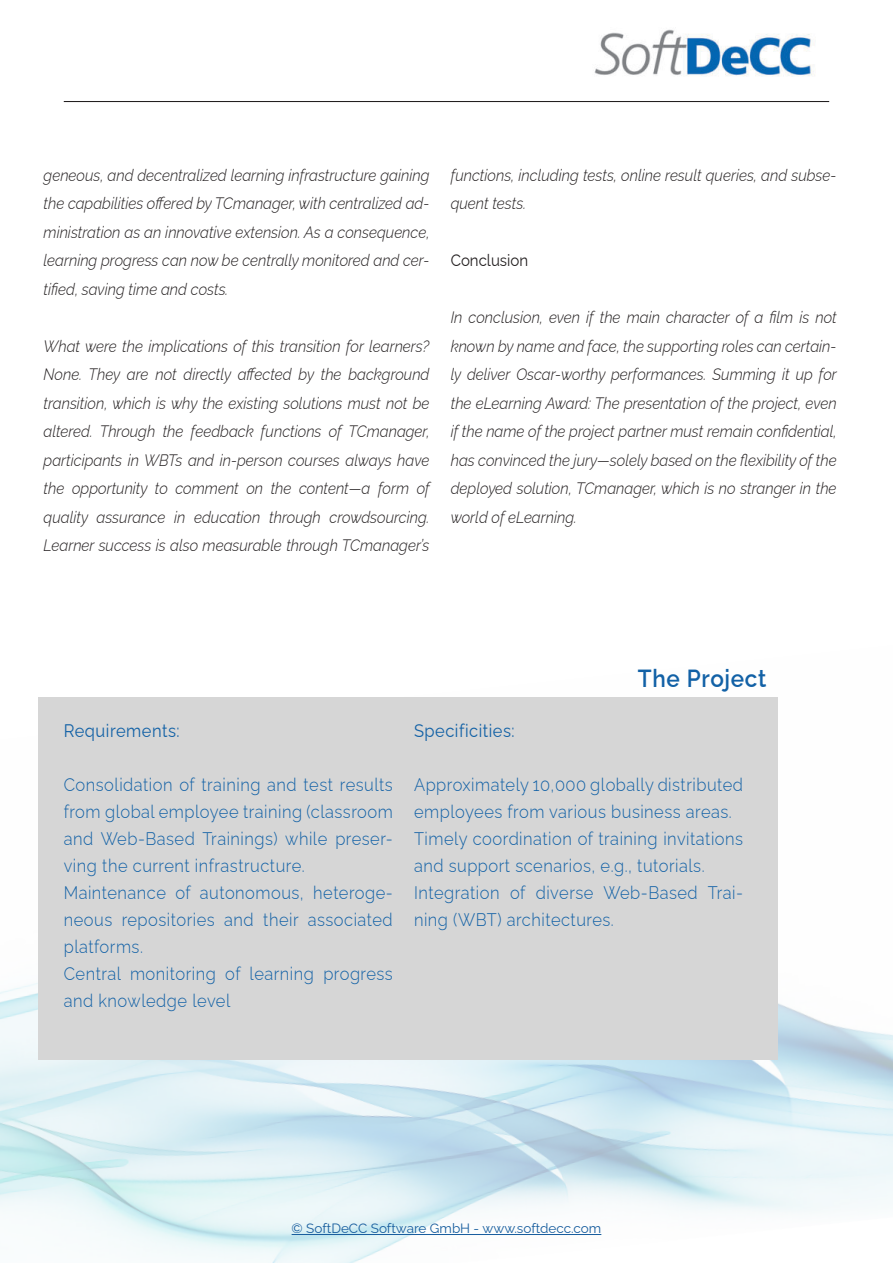
<style>
.page{position:relative;width:893px;height:1263px;background:#fff}
.page>*{position:absolute;margin:0;border:0;box-sizing:border-box;transform-origin:0 0}
.t1{font:600 24.75px "Raleway";letter-spacing:.03em;color:#1261a6;scale:.91 1}
.t2{font:300 18.15px/27px "Raleway";letter-spacing:.03em;color:#1261a6;scale:.91 1}
.t3{font:18.15px "Raleway";letter-spacing:.03em;color:#1261a6;scale:.91 1}
.t4{font:italic 300 16.5px/28.5px "Raleway";color:#231f20;text-align:justify;scale:.91 1}
.t5{font:16.5px "Raleway";color:#231f20;scale:.91 1}
.t6{font:13.5px "Raleway";color:#175d9e}
</style>
<div class="page">
<img style="left:0;top:983px;width:893px;height:280px">
<div style="left:38px;top:697px;width:740px;height:363px;background:#d6d6d6"></div>
<img style="left:594px;top:29px;width:220px;height:48px">
<hr style="left:64px;top:101px;width:765px;height:1px;background:#231f20">
<hr style="left:292px;top:1234px;width:309px;height:1px;background:#175d9e">
<p class="t4" style="left:44px;top:159px;width:426px">geneous, and decentralized learning infrastructure gaining the capabilities offered by TCmanager, with centralized ad&shy;ministration as an innovative extension. As a consequence, learning progress can now be centrally monitored and cer&shy;tified, saving time and costs.</p>
<p class="t4" style="left:44px;top:330px;width:426px">What were the implications of this transition for learners?<br>None. They are not directly affected by the background transition, which is why the existing solutions must not be altered. Through the feedback functions of TCmanager, participants in WBTs and in-person courses always have the opportunity to comment on the content—a form of quality assurance in education through crowdsourcing.<br>Learner success is also measurable through TCmanager’s</p>
<p class="t4" style="left:451px;top:159px;width:426px">functions, including tests, online result queries, and subse&shy;quent tests.</p>
<p class="t5" style="left:451px;top:254px;width:87px">Conclusion</p>
<p class="t4" style="left:451px;top:301px;width:426px">In conclusion, even if the main character of a film is not known by name and face, the supporting roles can certain&shy;ly deliver Oscar-worthy performances. Summing it up for the eLearning Award: The presentation of the project, even if the name of the project partner must remain confidential, has convinced the jury—solely based on the flexibility of the deployed solution, TCmanager, which is no stranger in the world of eLearning.</p>
<h1 class="t1" style="left:638px;top:669px;width:143px">The Project</h1>
<p class="t3" style="left:64px;top:724px;width:129px">Requirements:</p>
<p class="t2" style="left:64px;top:773px;width:363px">Consolidation of training and test results from global employee training (classroom and Web-Based Trainings) while preser&shy;ving the current infrastructure.<br>Maintenance of autonomous, heteroge&shy;neous repositories and their associated platforms.<br>Central monitoring of learning progress and knowledge level</p>
<p class="t3" style="left:414px;top:724px;width:112px">Specificities:</p>
<p class="t2" style="left:414px;top:773px;width:363px">Approximately 10,000 globally distributed employees from various business areas.<br>Timely coordination of training invitations and support scenarios, e.g., tutorials.<br>Integration of diverse Web-Based Trai&shy;ning (WBT) architectures.</p>
<p class="t6" style="left:292px;top:1223px;width:311px">© SoftDeCC Software GmbH - www.softdecc.com</p>
</div>
